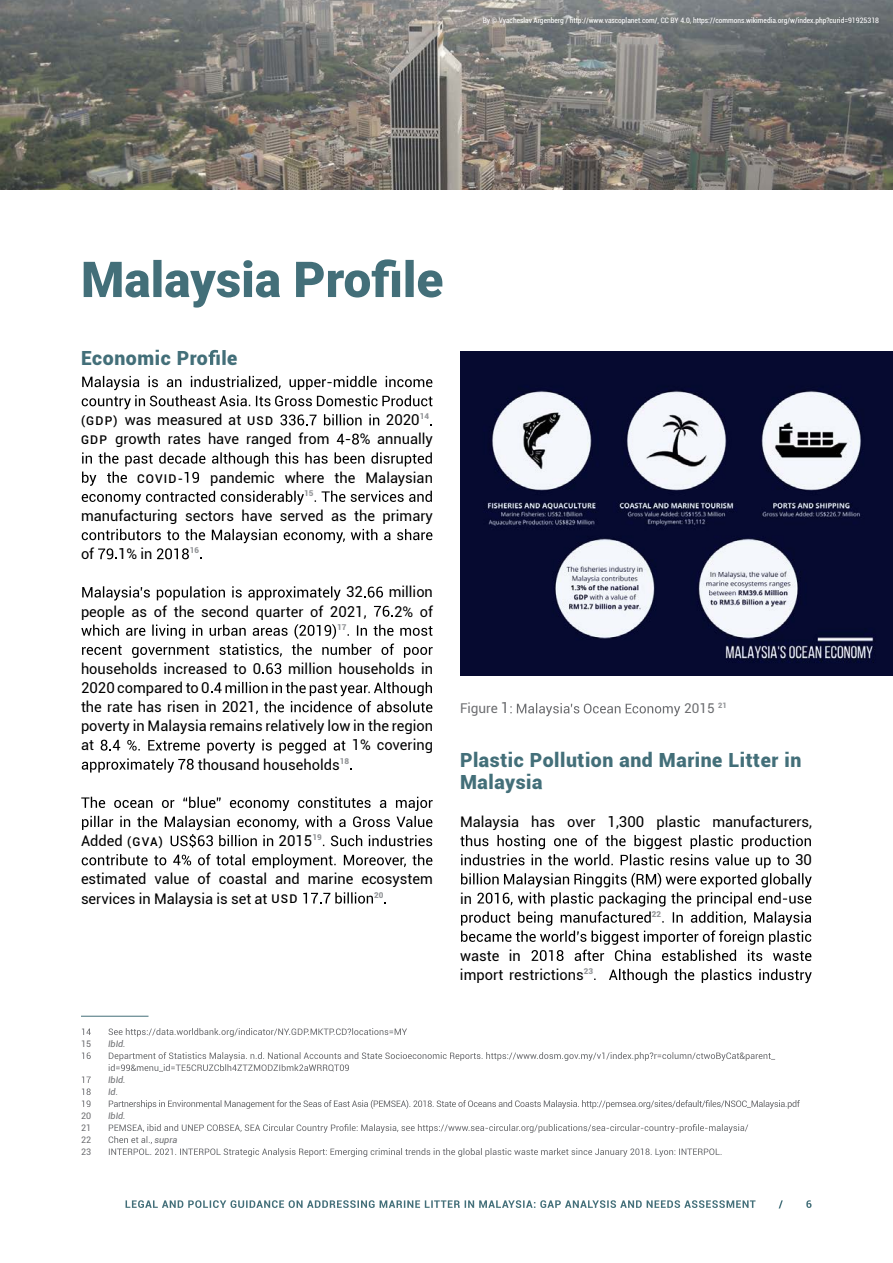
<style>
.page{position:relative;width:893px;height:1263px;background:#fff}
.page>*{position:absolute;margin:0;border:0;box-sizing:border-box;transform-origin:0 0}
.t1{font:900 19.5px/22.5px "Roboto";letter-spacing:.03em;color:#436f79}
.t2{font:15px "Roboto";color:#000}
.t3{font:14.7px/19.2px "Roboto";color:#000}
.t4{font:13.5px "Roboto";color:#6d6e71}
.t5{font:500 12px "Roboto";letter-spacing:.1em;color:#000}
.t6{font:italic 9px/12px "Roboto";color:#6d6e71}
.t7{font:9px/12px "Roboto";color:#6d6e71}
.t8{font:900 8.1px "Roboto";color:#939598}
.t9{font:condensed 7.5px "Roboto";color:#fff}
.t10{font:900 7.35px "Roboto";color:#939598}
.s1{font-weight:500;font-size:12px}
.s2{font-size:15px}
</style>
<div class="page">
<svg style="left:126px;top:1200px;width:685px;height:8px"></svg>
<svg style="left:208px;top:350px;width:18px;height:15px"></svg>
<svg style="left:82px;top:376px;width:351px;height:49px"></svg>
<svg style="left:337px;top:434px;width:7px;height:10px"></svg>
<svg style="left:352px;top:434px;width:7px;height:11px"></svg>
<svg style="left:82px;top:452px;width:350px;height:53px"></svg>
<svg style="left:82px;top:529px;width:350px;height:30px"></svg>
<svg style="left:82px;top:586px;width:259px;height:14px"></svg>
<svg style="left:364px;top:587px;width:19px;height:11px"></svg>
<svg style="left:374px;top:606px;width:19px;height:11px"></svg>
<svg style="left:81px;top:624px;width:352px;height:50px"></svg>
<svg style="left:211px;top:682px;width:221px;height:32px"></svg>
<svg style="left:82px;top:739px;width:270px;height:34px"></svg>
<svg style="left:81px;top:797px;width:352px;height:50px"></svg>
<svg style="left:82px;top:854px;width:84px;height:11px"></svg>
<svg style="left:173px;top:854px;width:259px;height:14px"></svg>
<svg style="left:303px;top:892px;width:70px;height:12px"></svg>
<hr style="left:81px;top:1016px;width:67px;height:1px;background:#436f79">
<svg style="left:82px;top:1028px;width:9px;height:7px"></svg>
<svg style="left:108px;top:1028px;width:299px;height:9px"></svg>
<svg style="left:82px;top:1052px;width:9px;height:7px"></svg>
<svg style="left:109px;top:1052px;width:666px;height:20px"></svg>
<svg style="left:82px;top:1076px;width:9px;height:31px"></svg>
<svg style="left:109px;top:1100px;width:691px;height:9px"></svg>
<svg style="left:109px;top:1124px;width:639px;height:33px"></svg>
<svg style="left:510px;top:703px;width:170px;height:13px"></svg>
<svg style="left:460px;top:835px;width:352px;height:126px"></svg>
<svg style="left:594px;top:969px;width:218px;height:14px"></svg>
<svg style="left:84px;top:259px;width:358px;height:49px"></svg>
<img style="left:460px;top:351px;width:432px;height:324px">
<img style="left:0;top:0;width:892px;height:189px">
<p class="t9" style="left:483px;top:15px;width:398px">By © Vyacheslav Argenberg / http://www.vascoplanet.com/, CC BY 4.0, https://commons.wikimedia.org/w/index.php?curid=91925318</p>
<h1 class="t1" style="left:81px;top:346px;width:158px">Economic Pro e</h1>
<p class="t3" style="left:81px;top:410px;width:194px"><span class="s1">(GDP)</span> was measured at <span class="s1">USD</span></p>
<p class="t2" style="left:386px;top:409px;width:45px">2020<sup>14</sup></p>
<p class="t3" style="left:81px;top:429px;width:353px"><span class="s1">GDP</span> growth rates have ranged from - % annually</p>
<p class="t5" style="left:137px;top:470px;width:48px">COVID-</p>
<p class="t3" style="left:210px;top:467px;width:224px">pandemic where the Malaysian</p>
<p class="t8" style="left:304px;top:487px;width:11px">15</p>
<p class="t3" style="left:81px;top:506px;width:353px">manufacturing sectors have served as the primary</p>
<p class="t3" style="left:81px;top:544px;width:15px">of</p>
<p class="t3" style="left:118px;top:544px;width:36px"><span class="s2">1</span>% in</p>
<p class="t8" style="left:190px;top:545px;width:11px">16</p>
<p class="t2" style="left:346px;top:582px;width:18px">32</p>
<p class="t3" style="left:389px;top:582px;width:46px">million</p>
<p class="t3" style="left:81px;top:601px;width:287px">people as of the second quarter of <span class="s2">2021</span>,</p>
<p class="t3" style="left:394px;top:601px;width:40px"><span class="s2">2</span>% of</p>
<p class="t8" style="left:337px;top:621px;width:11px">17</p>
<p class="t3" style="left:81px;top:659px;width:182px">households increased to <span class="s2">0</span></p>
<p class="t3" style="left:288px;top:659px;width:146px">million households in</p>
<p class="t3" style="left:81px;top:678px;width:354px"><span class="s2">2020</span> compared to <span class="s2">0<br></span>the rate has risen in <span class="s2">2021<br></span>poverty in Malaysia remains relatively low in the region at</p>
<p class="t3" style="left:352px;top:735px;width:83px"><span class="s2">1</span>% covering</p>
<p class="t3" style="left:198px;top:754px;width:153px">thousand households<sup>18</sup></p>
<p class="t3" style="left:81px;top:831px;width:84px">Added <span class="s1">(GVA)</span></p>
<p class="t2" style="left:279px;top:830px;width:45px">2015<sup>19</sup></p>
<p class="t3" style="left:81px;top:869px;width:353px">estimated value of coastal and marine ecosystem services in Malaysia is set at <span class="s1">USD</span></p>
<p class="t8" style="left:374px;top:889px;width:11px">20</p>
<p class="t7" style="left:81px;top:1037px;width:12px">15</p>
<p class="t6" style="left:108px;top:1037px;width:19px">IbId.</p>
<p class="t6" style="left:108px;top:1073px;width:19px">IbId.<br>Id.</p>
<p class="t7" style="left:81px;top:1109px;width:12px">20</p>
<p class="t6" style="left:108px;top:1109px;width:19px">IbId.</p>
<p class="t7" style="left:81px;top:1121px;width:12px">21<br>22</p>
<p class="t7" style="left:81px;top:1145px;width:12px">23</p>
<p class="t6" style="left:154px;top:1133px;width:25px">supra</p>
<p class="t4" style="left:460px;top:699px;width:51px">Figure <span class="s2">1</span></p>
<p class="t10" style="left:718px;top:700px;width:10px">21</p>
<h1 class="t1" style="left:460px;top:748px;width:343px">Plastic Pollution and Marine Litter in<br>Malaysia</h1>
<p class="t3" style="left:460px;top:812px;width:353px">Malaysia has over <span class="s2">1</span>,<span class="s2">300</span> plastic manufacturers,</p>
<p class="t2" style="left:795px;top:849px;width:18px">30</p>
<p class="t3" style="left:460px;top:888px;width:13px">in</p>
<p class="t8" style="left:652px;top:908px;width:11px">22</p>
<p class="t3" style="left:460px;top:945px;width:135px">waste in<br>import restrictions<sup>23</sup></p>
<p class="t4" style="left:684px;top:699px;width:32px">2015</p>
</div>
